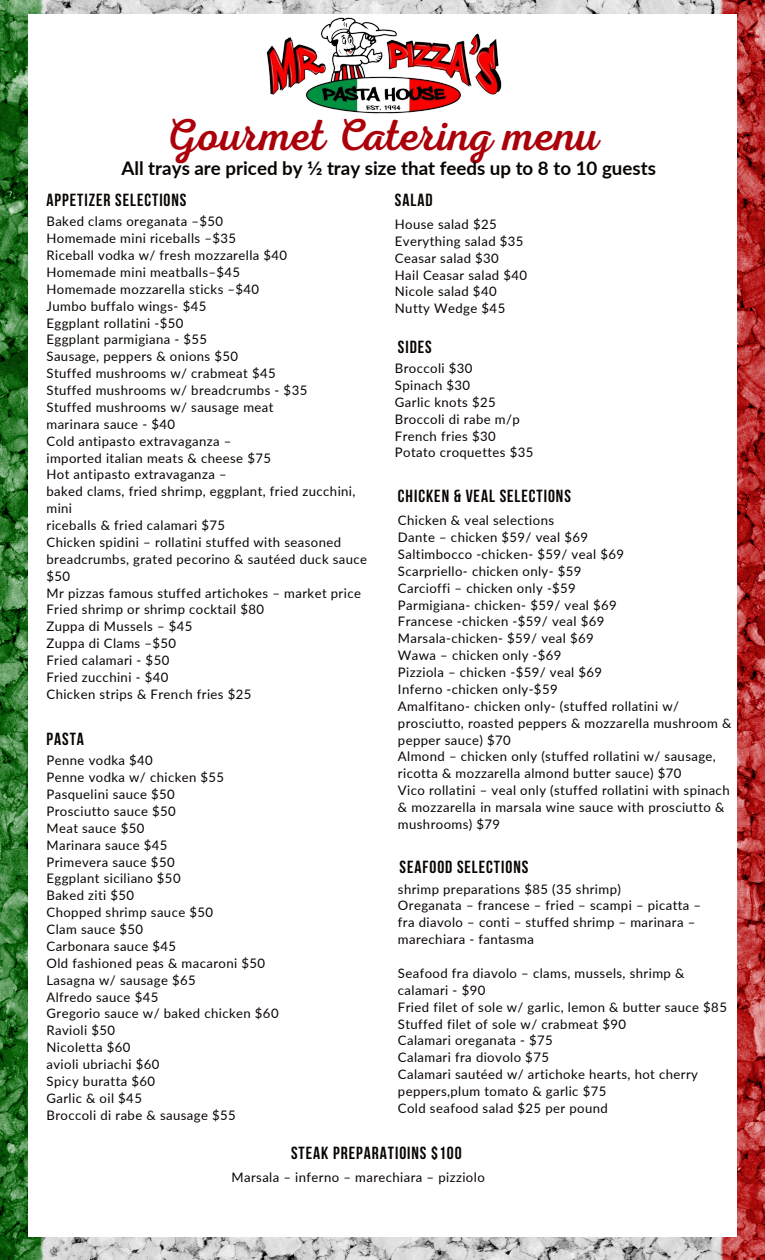
<style>
.page{position:relative;width:765px;height:1260px;background:#fff}
.page>*{position:absolute;margin:0;border:0;box-sizing:border-box;transform-origin:0 0}
.t1{font:45px "Nexa Script";color:#ab000a}
.t2{font:700 18.75px "Lato";color:#080402}
.t3{font:700 17.5px "Bebas Neue";letter-spacing:.055em;color:#080402}
.t4{font:13.12px/16.9px "Lato";letter-spacing:.03em;color:#080402}
</style>
<div class="page">
<img style="left:0;top:0;width:765px;height:1260px">
<div style="left:28px;top:14px;width:709px;height:1222px;background:#fff"></div>
<img style="left:239px;top:0;width:287px;height:114px">
<p class="t1" style="left:166px;top:109px;width:435px">Gourmet Catering menu</p>
<h1 class="t3" style="left:46px;top:193px;width:141px">APPETIZER SELECTIONS</h1>
<h3 class="t4" style="left:46px;top:213px;width:178px">Baked clams oreganata –$50</h3>
<h2 class="t4" style="left:46px;top:230px;width:191px">Homemade mini riceballs –$35</h2>
<p class="t4" style="left:46px;top:247px;width:242px">Riceball vodka w/ fresh mozzarella $40</p>
<p class="t4" style="left:46px;top:263px;width:195px">Homemade mini meatballs–$45</p>
<p class="t4" style="left:46px;top:280px;width:214px">Homemade mozzarella sticks –$40</p>
<p class="t4" style="left:46px;top:297px;width:161px">Jumbo buffalo wings- $45</p>
<p class="t4" style="left:46px;top:314px;width:138px">Eggplant rollatini -$50</p>
<p class="t4" style="left:46px;top:331px;width:162px">Eggplant parmigiana - $55</p>
<p class="t4" style="left:46px;top:348px;width:193px">Sausage, peppers &amp; onions $50</p>
<p class="t4" style="left:46px;top:365px;width:231px">Stuffed mushrooms w/ crabmeat $45</p>
<p class="t4" style="left:46px;top:382px;width:262px">Stuffed mushrooms w/ breadcrumbs - $35</p>
<p class="t4" style="left:46px;top:398px;width:229px">Stuffed mushrooms w/ sausage meat</p>
<p class="t4" style="left:46px;top:415px;width:130px">marinara sauce - $40</p>
<p class="t4" style="left:46px;top:432px;width:187px">Cold antipasto extravaganza –</p>
<p class="t4" style="left:46px;top:449px;width:226px">imported italian meats &amp; cheese $75</p>
<p class="t4" style="left:46px;top:466px;width:182px">Hot antipasto extravaganza –</p>
<p class="t4" style="left:46px;top:483px;width:311px">baked clams, fried shrimp, eggplant, fried zucchini, mini</p>
<p class="t4" style="left:46px;top:517px;width:180px">riceballs &amp; fried calamari $75</p>
<p class="t4" style="left:46px;top:533px;width:296px">Chicken spidini – rollatini stuffed with seasoned</p>
<p class="t4" style="left:46px;top:550px;width:322px">breadcrumbs, grated pecorino &amp; sautéed duck sauce $50</p>
<p class="t4" style="left:46px;top:584px;width:316px">Mr pizzas famous stuffed artichokes – market price</p>
<p class="t4" style="left:46px;top:601px;width:219px">Fried shrimp or shrimp cocktail $80</p>
<p class="t4" style="left:46px;top:618px;width:147px">Zuppa di Mussels – $45</p>
<p class="t4" style="left:46px;top:635px;width:131px">Zuppa di Clams –$50</p>
<p class="t4" style="left:46px;top:652px;width:124px">Fried calamari - $50</p>
<p class="t4" style="left:46px;top:668px;width:123px">Fried zucchini - $40</p>
<p class="t4" style="left:46px;top:685px;width:206px">Chicken strips &amp; French fries $25</p>
<p class="t2" style="left:121px;top:156px;width:536px">All trays are priced by 1⁄2 tray size that feeds up to 8 to 10 guests</p>
<p class="t3" style="left:395px;top:193px;width:39px">SALAD</p>
<p class="t4" style="left:395px;top:215px;width:103px">House salad $25</p>
<h2 class="t4" style="left:395px;top:232px;width:130px">Everything salad $35</h2>
<p class="t4" style="left:395px;top:249px;width:106px">Ceasar salad $30</p>
<p class="t4" style="left:395px;top:266px;width:134px">Hail Ceasar salad $40</p>
<p class="t4" style="left:395px;top:283px;width:103px">Nicole salad $40</p>
<p class="t4" style="left:395px;top:300px;width:112px">Nutty Wedge $45</p>
<p class="t3" style="left:398px;top:340px;width:35px">SIDES</p>
<p class="t4" style="left:395px;top:360px;width:79px">Broccoli $30</p>
<p class="t4" style="left:395px;top:376px;width:77px">Spinach $30</p>
<h2 class="t4" style="left:395px;top:393px;width:102px">Garlic knots $25</h2>
<p class="t4" style="left:395px;top:410px;width:126px">Broccoli di rabe m/p</p>
<p class="t4" style="left:395px;top:427px;width:102px">French fries $30</p>
<p class="t4" style="left:395px;top:444px;width:140px">Potato croquettes $35</p>
<p class="t3" style="left:398px;top:489px;width:175px">CHICKEN &amp; VEAL SELECTIONS</p>
<p class="t4" style="left:398px;top:512px;width:158px">Chicken &amp; veal selections</p>
<p class="t4" style="left:398px;top:529px;width:192px">Dante – chicken $59/ veal $69</p>
<p class="t4" style="left:398px;top:545px;width:228px">Saltimbocco -chicken- $59/ veal $69</p>
<h2 class="t4" style="left:398px;top:562px;width:185px">Scarpriello- chicken only- $59</h2>
<p class="t4" style="left:398px;top:579px;width:179px">Carcioffi – chicken only -$59</p>
<p class="t4" style="left:398px;top:596px;width:220px">Parmigiana- chicken- $59/ veal $69</p>
<p class="t4" style="left:398px;top:613px;width:208px">Francese -chicken -$59/ veal $69</p>
<p class="t4" style="left:398px;top:630px;width:197px">Marsala-chicken- $59/ veal $69</p>
<p class="t4" style="left:398px;top:647px;width:165px">Wawa – chicken only -$69</p>
<p class="t4" style="left:398px;top:664px;width:206px">Pizziola – chicken -$59/ veal $69</p>
<p class="t4" style="left:398px;top:680px;width:161px">Inferno -chicken only-$59</p>
<p class="t4" style="left:398px;top:697px;width:335px">Amalfitano- chicken only- (stuffed rollatini w/ prosciutto, roasted peppers &amp; mozzarella mushroom &amp; pepper sauce) $70</p>
<p class="t4" style="left:398px;top:748px;width:319px">Almond – chicken only (stuffed rollatini w/ sausage, ricotta &amp; mozzarella almond butter sauce) $70</p>
<p class="t4" style="left:398px;top:782px;width:333px">Vico rollatini – veal only (stuffed rollatini with spinach &amp; mozzarella in marsala wine sauce with prosciutto &amp;</p>
<p class="t4" style="left:398px;top:815px;width:104px">mushrooms) $79</p>
<p class="t3" style="left:46px;top:732px;width:39px">PASTA</p>
<p class="t4" style="left:46px;top:752px;width:108px">Penne vodka $40</p>
<h2 class="t4" style="left:46px;top:769px;width:179px">Penne vodka w/ chicken $55</h2>
<p class="t4" style="left:46px;top:785px;width:130px">Pasquelini sauce $50</p>
<p class="t4" style="left:46px;top:802px;width:131px">Prosciutto sauce $50</p>
<p class="t4" style="left:46px;top:819px;width:99px">Meat sauce $50</p>
<p class="t4" style="left:46px;top:836px;width:122px">Marinara sauce $45</p>
<p class="t4" style="left:46px;top:853px;width:130px">Primevera sauce $50</p>
<p class="t4" style="left:46px;top:870px;width:136px">Eggplant siciliano $50</p>
<p class="t4" style="left:46px;top:887px;width:89px">Baked ziti $50</p>
<p class="t4" style="left:46px;top:904px;width:168px">Chopped shrimp sauce $50</p>
<p class="t4" style="left:46px;top:920px;width:98px">Clam sauce $50</p>
<p class="t4" style="left:46px;top:937px;width:131px">Carbonara sauce $45</p>
<p class="t4" style="left:46px;top:954px;width:220px">Old fashioned peas &amp; macaroni $50</p>
<p class="t4" style="left:46px;top:971px;width:151px">Lasagna w/ sausage $65</p>
<p class="t4" style="left:46px;top:988px;width:113px">Alfredo sauce $45</p>
<p class="t4" style="left:46px;top:1005px;width:234px">Gregorio sauce w/ baked chicken $60</p>
<p class="t4" style="left:46px;top:1022px;width:70px">Ravioli $50</p>
<p class="t4" style="left:46px;top:1039px;width:85px">Nicoletta $60</p>
<p class="t4" style="left:46px;top:1055px;width:114px">avioli ubriachi $60</p>
<p class="t4" style="left:46px;top:1072px;width:110px">Spicy buratta $60</p>
<p class="t4" style="left:46px;top:1089px;width:97px">Garlic &amp; oil $45</p>
<p class="t4" style="left:46px;top:1106px;width:191px">Broccoli di rabe &amp; sausage $55</p>
<p class="t3" style="left:400px;top:860px;width:130px">SEAFOOD SELECTIONS</p>
<p class="t4" style="left:398px;top:880px;width:225px">shrimp preparations $85 (35 shrimp)</p>
<p class="t4" style="left:398px;top:897px;width:305px">Oreganata – francese – fried – scampi – picatta – fra diavolo – conti – stuffed shrimp – marinara – marechiara - fantasma</p>
<p class="t4" style="left:398px;top:964px;width:288px">Seafood fra diavolo – clams, mussels, shrimp &amp; calamari - $90</p>
<p class="t4" style="left:398px;top:998px;width:331px">Fried filet of sole w/ garlic, lemon &amp; butter sauce $85</p>
<h2 class="t4" style="left:398px;top:1015px;width:230px">Stuffed filet of sole w/ crabmeat $90</h2>
<p class="t4" style="left:398px;top:1032px;width:156px">Calamari oreganata - $75</p>
<p class="t4" style="left:398px;top:1049px;width:153px">Calamari fra diovolo $75</p>
<p class="t4" style="left:398px;top:1066px;width:302px">Calamari sautéed w/ artichoke hearts, hot cherry peppers,plum tomato &amp; garlic $75</p>
<p class="t4" style="left:398px;top:1099px;width:211px">Cold seafood salad $25 per pound</p>
<h2 class="t3" style="left:291px;top:1146px;width:172px">STEAK PREPARATIOINS $100</h2>
<p class="t4" style="left:232px;top:1169px;width:255px">Marsala – inferno – marechiara – pizziolo</p>
</div>
